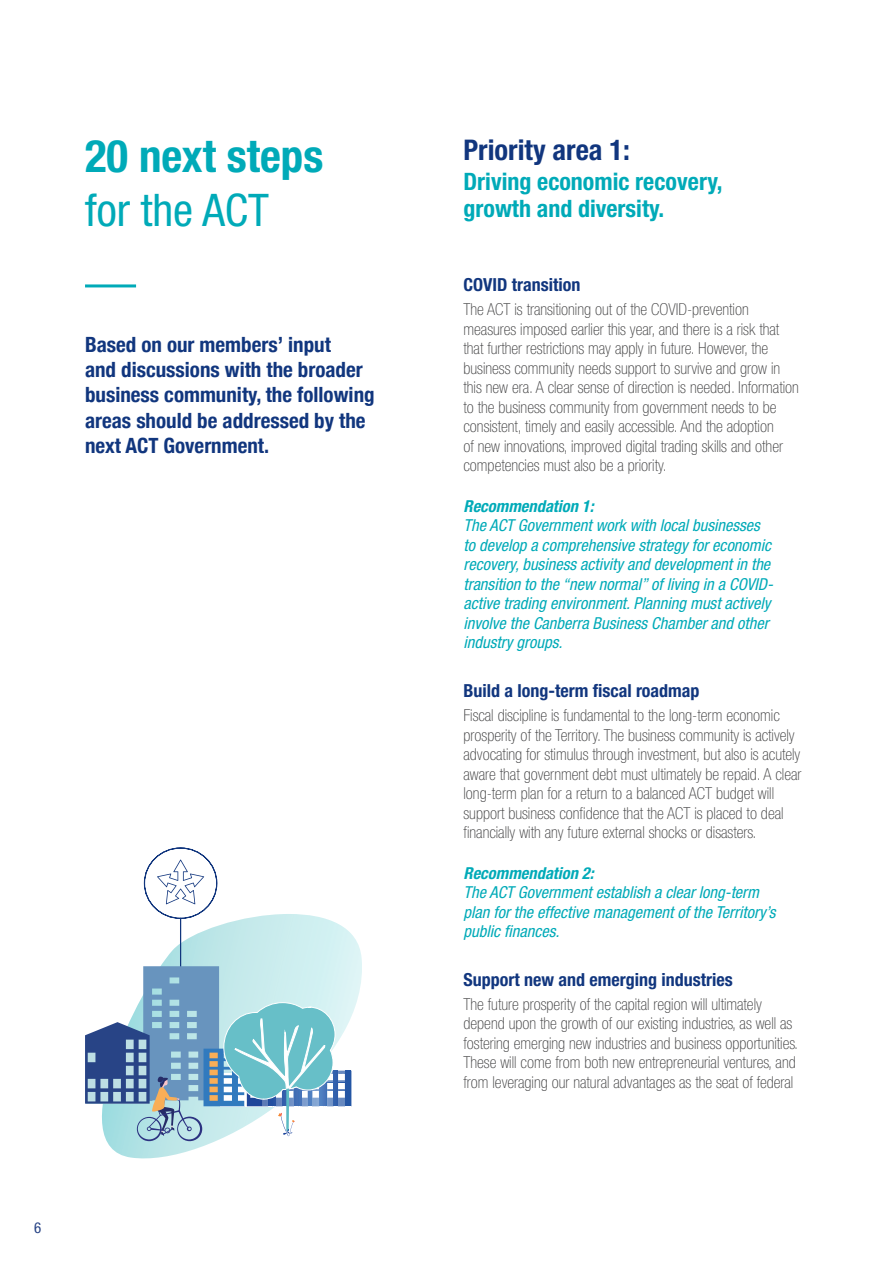
<style>
.page{position:relative;width:893px;height:1263px;background:#fff}
.page>*{position:absolute;margin:0;border:0;box-sizing:border-box;transform-origin:0 0}
.t1{font:700 condensed 45px "Helvetica Neue LT Std";color:#00aab8}
.t2{font:condensed 45px "Helvetica Neue LT Std";color:#00aab8}
.t3{font:700 condensed 28.5px "Helvetica Neue LT Std";color:#11367e}
.Heading_2{font:700 condensed 24px/27px "Helvetica Neue LT Std";color:#00aab8}
.t4{font:700 condensed 21px/25.2px "Helvetica Neue";color:#11367e}
.Heading_3{font:700 condensed 18px "Helvetica Neue LT Std";color:#11367e}
.t5{font:100 condensed 16.5px/19.5px "Helvetica Neue LT Std";color:#3e3e3f}
.recommendation{font:italic condensed 16.5px/19.5px "Helvetica Neue LT Std";color:#00aab8}
.recommendation_headi{font:italic 700 condensed 16.5px "Helvetica Neue LT Std";color:#00aab8}
.t6{font:condensed 15px "Helvetica Neue LT Std";color:#284486}
</style>
<div class="page">
<hr style="left:85px;top:284px;width:51px;height:3px;background:#00aab8">
<svg style="left:106px;top:914px;width:256px;height:244px"></svg>
<div style="left:180px;top:918px;width:1px;height:98px;border:1px solid #11367e"></div>
<svg style="left:144px;top:847px;width:74px;height:72px"></svg>
<svg style="left:85px;top:966px;width:267px;height:175px"></svg>
<p class="t1" style="left:85px;top:129px;width:240px">20 next steps</p>
<p class="t2" style="left:85px;top:184px;width:186px">for the ACT</p>
<p class="t4" style="left:85px;top:330px;width:291px">Based on our members’ input<br>and discussions with the broader business community, the following areas should be addressed by the next ACT Government.</p>
<p class="t6" style="left:34px;top:1219px;width:9px">6</p>
<p class="t3" style="left:463px;top:133px;width:168px">Priority area 1:</p>
<p class="Heading_2" style="left:463px;top:168px;width:261px">Driving economic recovery, growth and diversity.</p>
<p class="Heading_3" style="left:463px;top:274px;width:118px">COVID transition</p>
<p class="t5" style="left:463px;top:300px;width:337px">The ACT is transitioning out of the COVID-prevention measures imposed earlier this year, and there is a risk that that further restrictions may apply in future. However, the business community needs support to survive and grow in this new era. A clear sense of direction is needed. Information to the business community from government needs to be consistent, timely and easily accessible. And the adoption<br>of new innovations, improved digital trading skills and other competencies must also be a priority.</p>
<p class="recommendation_headi" style="left:463px;top:496px;width:132px">Recommendation 1:</p>
<p class="recommendation" style="left:463px;top:516px;width:311px">The ACT Government work with local businesses to develop a comprehensive strategy for economic recovery, business activity and development in the transition to the “new normal” of living in a COVID&shy;active trading environment. Planning must actively involve the Canberra Business Chamber and other industry groups.</p>
<p class="Heading_3" style="left:463px;top:680px;width:238px">Build a long-term fiscal roadmap</p>
<p class="t5" style="left:463px;top:705px;width:339px">Fiscal discipline is fundamental to the long-term economic prosperity of the Territory. The business community is actively advocating for stimulus through investment, but also is acutely aware that government debt must ultimately be repaid. A clear long-term plan for a return to a balanced ACT budget will support business confidence that the ACT is placed to deal financially with any future external shocks or disasters.</p>
<p class="recommendation_headi" style="left:463px;top:863px;width:132px">Recommendation 2:</p>
<p class="recommendation" style="left:463px;top:883px;width:314px">The ACT Government establish a clear long-term plan for the effective management of the Territory’s public finances.</p>
<p class="Heading_3" style="left:463px;top:969px;width:271px">Support new and emerging industries</p>
<p class="t5" style="left:463px;top:994px;width:336px">The future prosperity of the capital region will ultimately depend upon the growth of our existing industries, as well as fostering emerging new industries and business opportunities.<br>These will come from both new entrepreneurial ventures, and from leveraging our natural advantages as the seat of federal</p>
</div>
